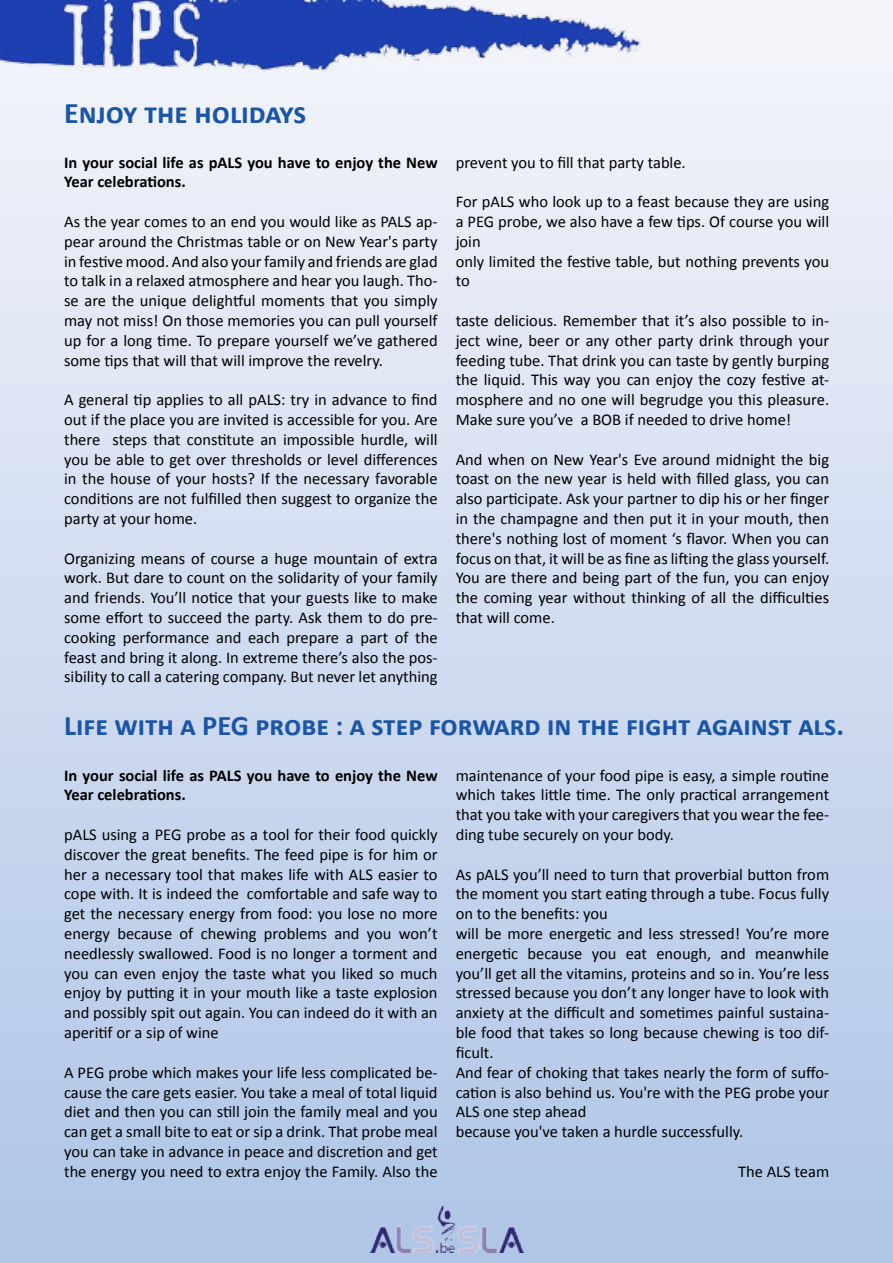
<style>
.page{position:relative;width:893px;height:1263px;background:#fff}
.page>*{position:absolute;margin:0;border:0;box-sizing:border-box;transform-origin:0 0}
.t1{font:700 30px "Calibri";color:#1a55a6}
.t2{font:700 28.5px "Calibri";color:#1a55a6}
.t3{font:16.5px/19.8px "Calibri";color:#000;text-align:justify}
.t4{font:700 16.5px/19.8px "Calibri";color:#000}
</style>
<div class="page">
<div style="left:0;top:0;width:893px;height:1263px;background:linear-gradient(to bottom,#f5f5fb,#aec5e7)"></div>
<img style="left:0;top:0;width:642px;height:74px">
<img style="left:370px;top:1207px;width:153px;height:46px">
<h1 class="t1" style="left:64px;top:94px;width:244px">Enjoy the holidays</h1>
<p class="t4" style="left:64px;top:152px;width:375px">In your social life as pALS you have to enjoy the New<br>Year celebrations.</p>
<p class="t3" style="left:64px;top:212px;width:375px">As the year comes to an end you would like as PALS ap&shy;pear around the Christmas table or on New Year's party in festive mood. And also your family and friends are glad to talk in a relaxed atmosphere and hear you laugh. Tho&shy;se are the unique delightful moments that you simply may not miss! On those memories you can pull yourself up for a long time. To prepare yourself we’ve gathered some tips that will that will improve the revelry.</p>
<p class="t3" style="left:64px;top:390px;width:375px">A general tip applies to all pALS: try in advance to find out if the place you are invited is accessible for you. Are there steps that constitute an impossible hurdle, will you be able to get over thresholds or level differences in the house of your hosts? If the necessary favorable conditions are not fulfilled then suggest to organize the party at your home.</p>
<p class="t3" style="left:64px;top:548px;width:375px">Organizing means of course a huge mountain of extra work. But dare to count on the solidarity of your family and friends. You’ll notice that your guests like to make some effort to succeed the party. Ask them to do pre&shy;cooking performance and each prepare a part of the feast and bring it along. In extreme there’s also the pos&shy;sibility to call a catering company. But never let anything</p>
<p class="t3" style="left:456px;top:152px;width:232px">prevent you to fill that party table.</p>
<p class="t3" style="left:456px;top:192px;width:375px;text-align:left">For pALS who look up to a feast because they are using a PEG probe, we also have a few tips. Of course you will join<br>only limited the festive table, but nothing prevents you to</p>
<p class="t3" style="left:456px;top:311px;width:375px">taste delicious. Remember that it’s also possible to in&shy;ject wine, beer or any other party drink through your feeding tube. That drink you can taste by gently burping the liquid. This way you can enjoy the cozy festive at&shy;mosphere and no one will begrudge you this pleasure.<br>Make sure you’ve a BOB if needed to drive home!</p>
<p class="t3" style="left:456px;top:449px;width:375px">And when on New Year's Eve around midnight the big toast on the new year is held with filled glass, you can also participate. Ask your partner to dip his or her finger in the champagne and then put it in your mouth, then there's nothing lost of moment ‘s flavor. When you can focus on that, it will be as fine as lifting the glass yourself.<br>You are there and being part of the fun, you can enjoy the coming year without thinking of all the difficulties that will come.</p>
<h2 class="t2" style="left:64px;top:707px;width:781px">Life with a PEG probe : a step forward in the fight against als.</h2>
<p class="t4" style="left:64px;top:765px;width:375px">In your social life as PALS you have to enjoy the New<br>Year celebrations.</p>
<p class="t3" style="left:64px;top:825px;width:375px">pALS using a PEG probe as a tool for their food quickly discover the great benefits. The feed pipe is for him or her a necessary tool that makes life with ALS easier to cope with. It is indeed the comfortable and safe way to get the necessary energy from food: you lose no more energy because of chewing problems and you won’t needlessly swallowed. Food is no longer a torment and you can even enjoy the taste what you liked so much enjoy by putting it in your mouth like a taste explosion and possibly spit out again. You can indeed do it with an aperitif or a sip of wine</p>
<p class="t3" style="left:64px;top:1062px;width:375px">A PEG probe which makes your life less complicated be&shy;cause the care gets easier. You take a meal of total liquid diet and then you can still join the family meal and you can get a small bite to eat or sip a drink. That probe meal you can take in advance in peace and discretion and get the energy you need to extra enjoy the Family. Also the</p>
<p class="t3" style="left:456px;top:765px;width:375px">maintenance of your food pipe is easy, a simple routine which takes little time. The only practical arrangement that you take with your caregivers that you wear the fee&shy;ding tube securely on your body.</p>
<p class="t3" style="left:456px;top:864px;width:375px;text-align:left">As pALS you’ll need to turn that proverbial button from the moment you start eating through a tube. Focus fully on to the benefits: you<br>will be more energetic and less stressed! You’re more energetic because you eat enough, and meanwhile you’ll get all the vitamins, proteins and so in. You’re less stressed because you don’t any longer have to look with anxiety at the difficult and sometimes painful sustaina&shy;ble food that takes so long because chewing is too dif&shy;ficult.<br>And fear of choking that takes nearly the form of suffo&shy;cation is also behind us. You're with the PEG probe your ALS one step ahead<br>because you've taken a hurdle successfully.</p>
<p class="t3" style="left:738px;top:1161px;width:93px">The ALS team</p>
</div>
